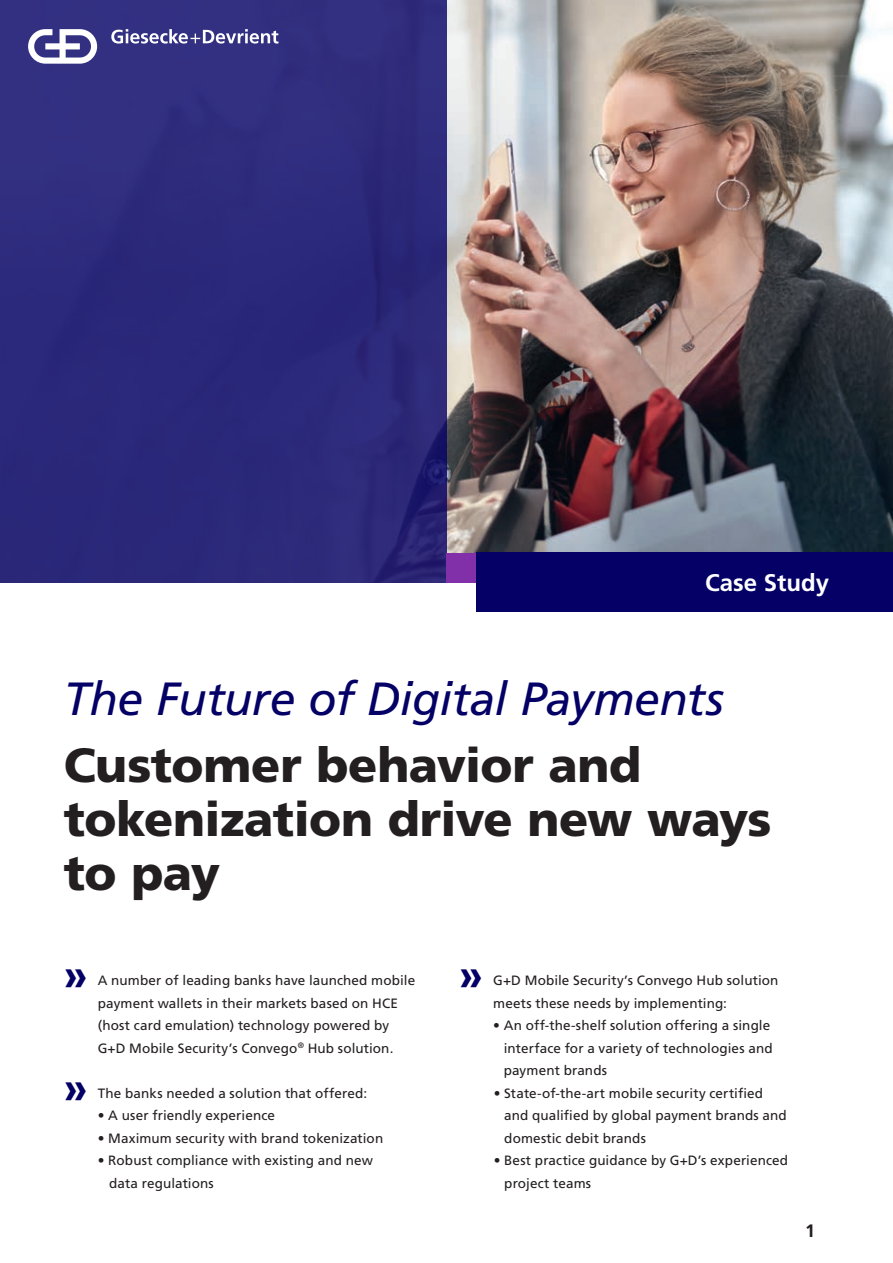
<style>
.page{position:relative;width:893px;height:1263px;background:#fff}
.page>*{position:absolute;margin:0;border:0;box-sizing:border-box;transform-origin:0 0}
.t1{font:900 48px/54px "Frutiger LT Pro";letter-spacing:-.01em;color:#231f20}
.t2{font:italic 46.5px "Frutiger LT Pro";letter-spacing:-.01em;color:#040066}
.t3{font:700 43.5px "Frutiger LT Pro";color:#040066}
.t4{font:700 24px "Frutiger LT Pro";color:#fff}
.t5{font:700 18px "Frutiger LT Pro";color:#231f20}
.t6{font:13.5px/22.5px "Frutiger LT Pro";letter-spacing:.01em;color:#231f20}
</style>
<div class="page">
<img style="left:446px;top:0;width:447px;height:553px">
<div style="left:0;top:0;width:446px;height:582px;background:#2c297b"></div>
<div style="left:476px;top:553px;width:417px;height:59px;background:#040066"></div>
<div style="left:446px;top:553px;width:30px;height:29px;background:#822faa"></div>
<svg style="left:28px;top:29px;width:69px;height:35px"></svg>
<svg style="left:111px;top:29px;width:168px;height:15px"></svg>
<h3 class="t4" style="left:705px;top:569px;width:126px">Case Study</h3>
<h2 class="t2" style="left:64px;top:672px;width:662px">The Future of Digital Payments</h2>
<h1 class="t1" style="left:64px;top:738px;width:709px">Customer behavior and tokenization drive new ways to pay</h1>
<h3 class="t3" style="left:64px;top:949px;width:26px">»</h3>
<p class="t6" style="left:98px;top:969px;width:319px">A number of leading banks have launched mobile payment wallets in their markets based on HCE (host card emulation) technology powered by G+D Mobile Security’s Convego<sup>®</sup> Hub solution.</p>
<h3 class="t3" style="left:64px;top:1062px;width:26px">»</h3>
<p class="t6" style="left:98px;top:1082px;width:271px">The banks needed a solution that offered:</p>
<p class="t6" style="left:98px;top:1104px;width:179px">• A user friendly experience</p>
<p class="t6" style="left:98px;top:1127px;width:287px">• Maximum security with brand tokenization</p>
<p class="t6" style="left:109px;top:1149px;width:265px;text-indent:-11px">• Robust compliance with existing and new data regulations</p>
<h3 class="t3" style="left:459px;top:949px;width:26px">»</h3>
<p class="t6" style="left:493px;top:969px;width:287px">G+D Mobile Security’s Convego Hub solution meets these needs by implementing:</p>
<p class="t6" style="left:504px;top:1014px;width:270px;text-indent:-11px">• An off-the-shelf solution offering a single interface for a variety of technologies and payment brands</p>
<p class="t6" style="left:504px;top:1082px;width:284px;text-indent:-11px">• State-of-the-art mobile security certified and qualified by global payment brands and domestic debit brands</p>
<p class="t6" style="left:504px;top:1149px;width:285px;text-indent:-11px">• Best practice guidance by G+D’s experienced project teams</p>
<h3 class="t5" style="left:805px;top:1220px;width:12px">1</h3>
</div>
